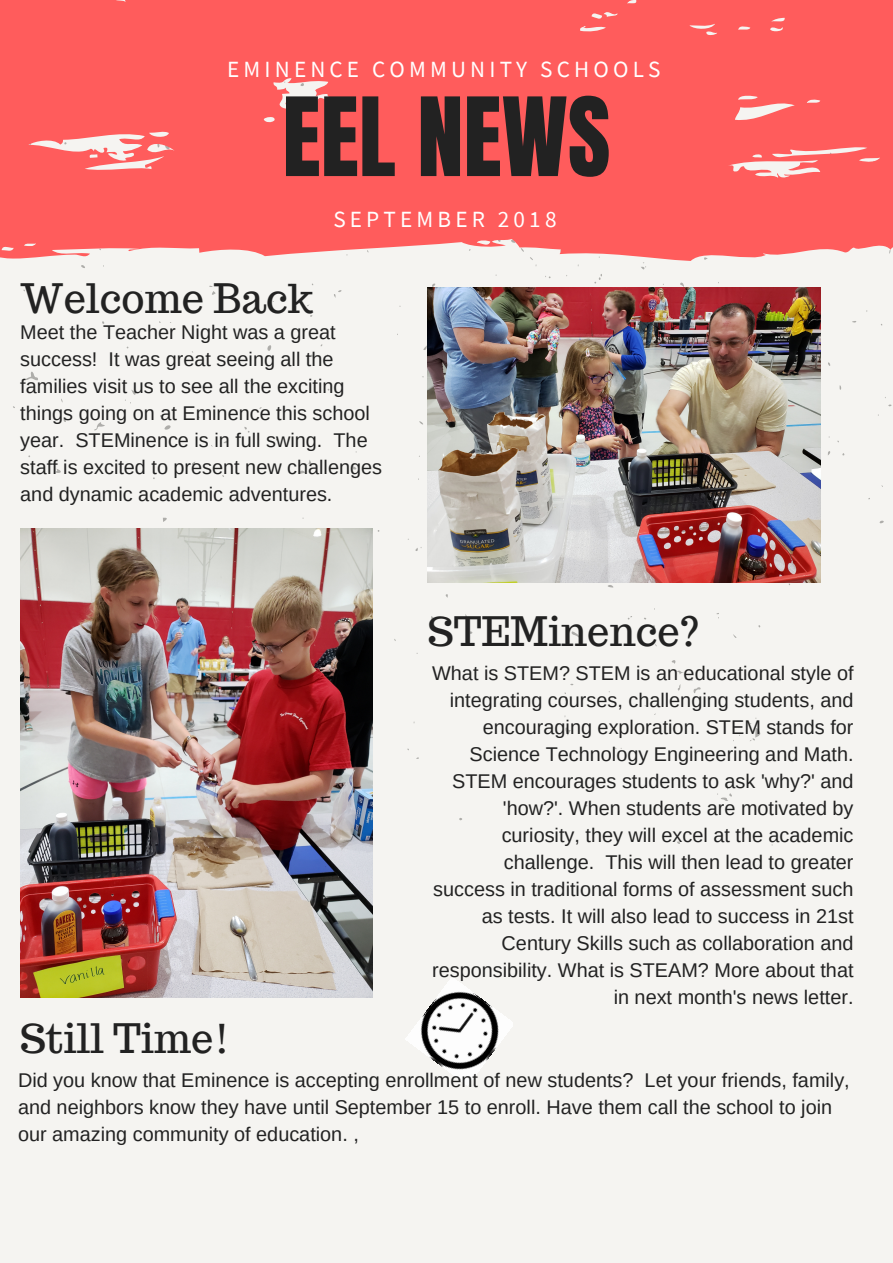
<style>
.page{position:relative;width:893px;height:1263px;background:#f5f4f1}
.page>*{position:absolute;margin:0;border:0;box-sizing:border-box;transform-origin:0 0}
.t1{font:92.7px "Anton";color:#222}
.t2{font:39.75px "Trocchi";color:#222}
.t3{font:23.25px "Source Sans Pro";letter-spacing:.18em;color:#fff}
.t4{font:19.8px/27px "Arimo";color:#222}
</style>
<div class="page">
<svg style="left:0;top:0;width:893px;height:303px;fill:#ff5c5c"></svg>
<img style="left:428px;top:287px;width:393px;height:295px">
<img style="left:20px;top:528px;width:353px;height:470px">
<img style="left:406px;top:978px;width:107px;height:107px">
<p class="t3" style="left:227px;top:54px;width:435px">EMINENCE COMMUNITY SCHOOLS</p>
<h1 class="t1" style="left:282px;top:71px;width:330px">EEL NEWS</h1>
<p class="t3" style="left:333px;top:205px;width:225px">SEPTEMBER 2018</p>
<h2 class="t2" style="left:20px;top:273px;width:294px">Welcome Back</h2>
<p class="t4" style="left:20px;top:319px;width:363px">Meet the Teacher Night was a great success! It was great seeing all the families visit us to see all the exciting things going on at Eminence this school year. STEMinence is in full swing. The staff is excited to present new challenges and dynamic academic adventures.</p>
<h2 class="t2" style="left:428px;top:606px;width:273px">STEMinence?</h2>
<p class="t4" style="left:432px;top:660px;width:423px;text-align:right">What is STEM? STEM is an educational style of integrating courses, challenging students, and encouraging exploration. STEM stands for Science Technology Engineering and Math.<br>STEM encourages students to ask 'why?' and 'how?'. When students are motivated by curiosity, they will excel at the academic challenge. This will then lead to greater success in traditional forms of assessment such as tests. It will also lead to success in 21st Century Skills such as collaboration and responsibility. What is STEAM? More about that in next month's news letter.</p>
<h2 class="t2" style="left:20px;top:1012px;width:211px">Still Time!</h2>
<p class="t4" style="left:18px;top:1066px;width:833px">Did you know that Eminence is accepting enrollment of new students? Let your friends, family, and neighbors know they have until September 15 to enroll. Have them call the school to join our amazing community of education. ,</p>
</div>
